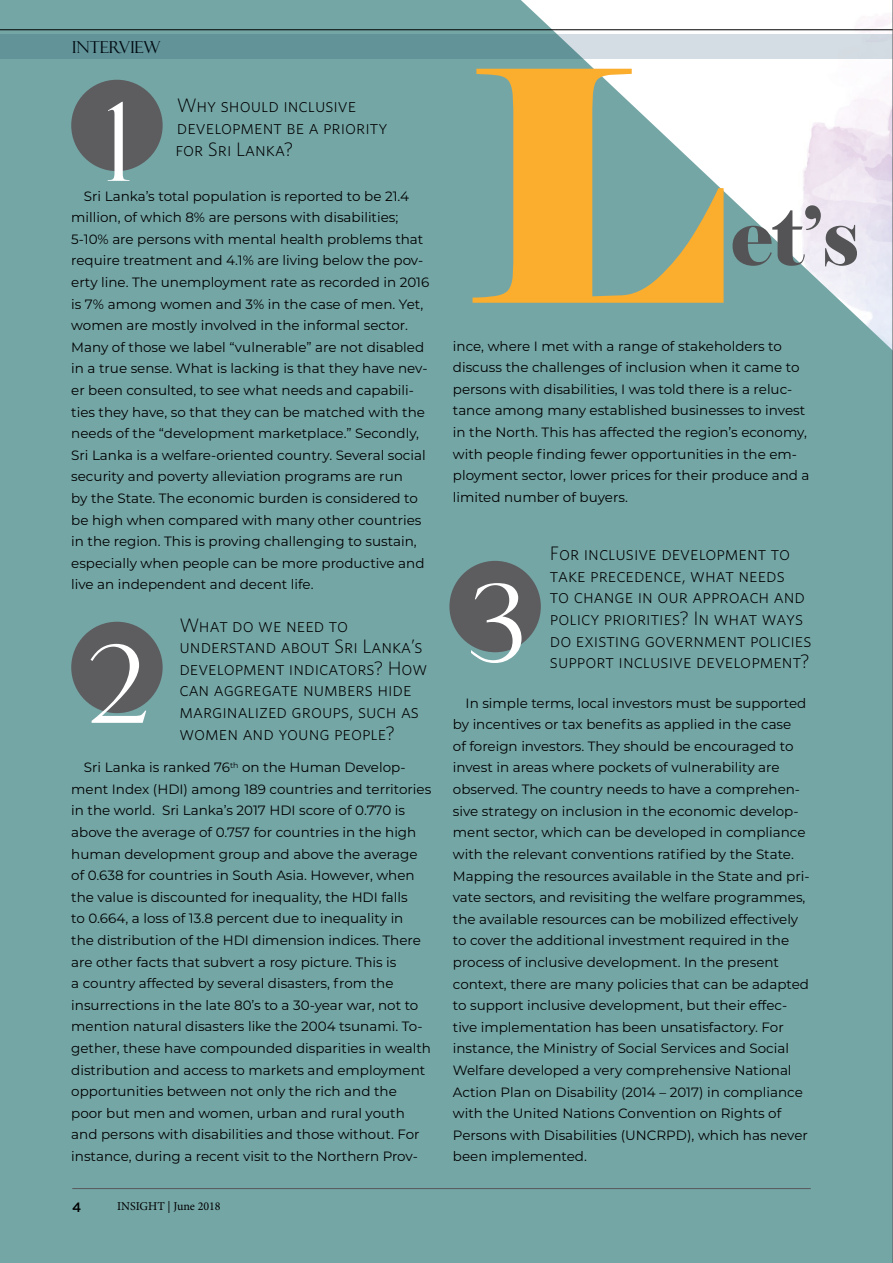
<style>
.page{position:relative;width:893px;height:1263px;background:#fff}
.page>*{position:absolute;margin:0;border:0;box-sizing:border-box;transform-origin:0 0}
.t1{font:321px "Elephant";color:#fbad2e}
.t2{font:108px "Felix Titling";color:#fff}
.t3{font:81.15px "Elephant";color:#545456;scale:.96 1}
.t4{font:19.5px/21.6px "Whitney Light SC";color:#000}
.t5{font:16.5px "Felix Titling";color:#000}
.t6{font:13.5px/21.6px "Montserrat";color:#000}
.t7{font:500 13.5px "Gotham";color:#000}
.t8{font:12px "Minion Pro";color:#000}
</style>
<div class="page">
<div style="left:0;top:0;width:892px;height:1263px;background:#75a6a6"></div>
<hr style="left:72px;top:1188px;width:739px;height:1px;background:#58595b">
<div style="left:71px;top:80px;width:92px;height:91px;background:#5d5d60;border-radius:50%"></div>
<div style="left:71px;top:622px;width:92px;height:91px;background:#5d5d60;border-radius:50%"></div>
<div style="left:449px;top:561px;width:92px;height:91px;background:#5d5d60;border-radius:50%"></div>
<hr style="left:0;top:29px;width:893px;height:1px;background:#000">
<svg style="left:0;top:34px;width:892px;height:25px;background:#8aadb3"></svg>
<hr style="left:892px;top:0;width:1px;height:1263px;background:#58595b">
<p class="t5" style="left:72px;top:38px;width:90px">INTERVIEW</p>
<h2 class="t2" style="left:104px;top:81px;width:30px">1</h2>
<h3 class="t4" style="left:175px;top:94px;width:214px">Why should inclusive development be a priority for Sri Lanka?</h3>
<p class="t6" style="left:71px;top:185px;width:360px;text-indent:13px">Sri Lanka’s total population is reported to be 21.4 million, of which 8% are persons with disabilities; 5-10% are persons with mental health problems that require treatment and 4.1% are living below the pov&shy;erty line. The unemployment rate as recorded in 2016 is 7% among women and 3% in the case of men. Yet, women are mostly involved in the informal sector.<br>Many of those we label “vulnerable” are not disabled in a true sense. What is lacking is that they have nev&shy;er been consulted, to see what needs and capabili&shy;ties they have, so that they can be matched with the needs of the “development marketplace.” Secondly, Sri Lanka is a welfare-oriented country. Several social security and poverty alleviation programs are run<br>by the State. The economic burden is considered to be high when compared with many other countries in the region. This is proving challenging to sustain, especially when people can be more productive and live an independent and decent life.</p>
<h2 class="t2" style="left:89px;top:623px;width:60px">2</h2>
<h3 class="t4" style="left:179px;top:614px;width:249px">What do we need to understand about Sri Lanka’s development indicators? How can aggregate numbers hide marginalized groups, such as women and young people?</h3>
<p class="t6" style="left:71px;top:756px;width:362px;text-indent:13px">Sri Lanka is ranked 76<sup>th</sup> on the Human Develop&shy;ment Index (HDI) among 189 countries and territories in the world. Sri Lanka’s 2017 HDI score of 0.770 is above the average of 0.757 for countries in the high human development group and above the average of 0.638 for countries in South Asia. However, when the value is discounted for inequality, the HDI falls<br>to 0.664, a loss of 13.8 percent due to inequality in<br>the distribution of the HDI dimension indices. There are other facts that subvert a rosy picture. This is<br>a country affected by several disasters, from the insurrections in the late 80’s to a 30-year war, not to mention natural disasters like the 2004 tsunami. To&shy;gether, these have compounded disparities in wealth distribution and access to markets and employment opportunities between not only the rich and the poor but men and women, urban and rural youth and persons with disabilities and those without. For instance, during a recent visit to the Northern Prov-</p>
<p class="t7" style="left:72px;top:1199px;width:11px">4</p>
<p class="t8" style="left:117px;top:1198px;width:105px">INSIGHT | June 2018</p>
<h1 class="t1" style="left:467px;top:-13px;width:264px">L</h1>
<h3 class="t3" style="left:731px;top:185px;width:135px">et’s</h3>
<p class="t6" style="left:453px;top:335px;width:358px">ince, where I met with a range of stakeholders to discuss the challenges of inclusion when it came to persons with disabilities, I was told there is a reluc&shy;tance among many established businesses to invest in the North. This has affected the region’s economy, with people finding fewer opportunities in the em&shy;ployment sector, lower prices for their produce and a limited number of buyers.</p>
<h3 class="t4" style="left:550px;top:542px;width:263px">For inclusive development to take precedence, what needs<br>to change in our approach and policy priorities? In what ways do existing government policies support inclusive development?</h3>
<p class="t6" style="left:453px;top:692px;width:358px;text-indent:13px">In simple terms, local investors must be supported by incentives or tax benefits as applied in the case<br>of foreign investors. They should be encouraged to invest in areas where pockets of vulnerability are observed. The country needs to have a comprehen&shy;sive strategy on inclusion in the economic develop&shy;ment sector, which can be developed in compliance with the relevant conventions ratified by the State.<br>Mapping the resources available in the State and pri&shy;vate sectors, and revisiting the welfare programmes, the available resources can be mobilized effectively to cover the additional investment required in the process of inclusive development. In the present context, there are many policies that can be adapted to support inclusive development, but their effec&shy;tive implementation has been unsatisfactory. For instance, the Ministry of Social Services and Social Welfare developed a very comprehensive National Action Plan on Disability (2014 – 2017) in compliance with the United Nations Convention on Rights of Persons with Disabilities (UNCRPD), which has never been implemented.</p>
<h2 class="t2" style="left:467px;top:562px;width:62px">3</h2>
</div>
